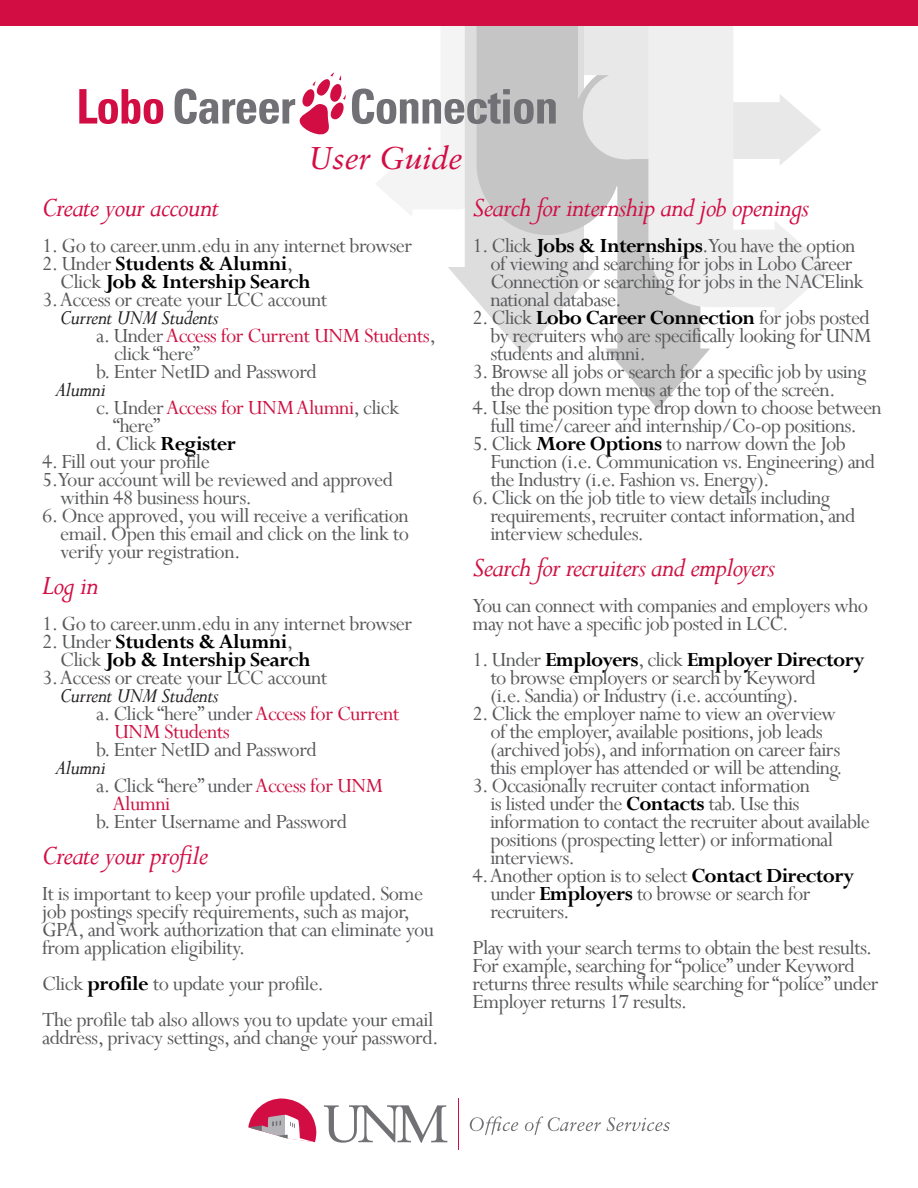
<style>
.page{position:relative;width:918px;height:1188px;background:#fff}
.page>*{position:absolute;margin:0;border:0;box-sizing:border-box;transform-origin:0 0}
.t1{font:italic 31.5px "Sabon LT Std";letter-spacing:-.005em;color:#d20d44}
.t2{font:italic 30px "Perpetua";letter-spacing:-.03em;color:#d20d44}
.t3{font:italic 30px "Perpetua";letter-spacing:-.03em;color:#ce1141}
.t4{font:22.5px/18px "Perpetua";letter-spacing:-.03em;color:#58595b}
.t5{font:700 22.5px "Perpetua";letter-spacing:-.025em;color:#000}
.t6{font:22.5px/18px "Perpetua";letter-spacing:-.025em;color:#ce1141}
.t7{font:italic 22.5px "Perpetua";letter-spacing:-.025em;color:#231f20}
.s1{font-weight:400;color:#58595b}
.s2{color:#58595b}
.s3{color:#ce1141}
.s4{font-weight:700;color:#000}
</style>
<div class="page">
<svg style="left:448px;top:217px;width:29px;height:84px"></svg>
<svg style="left:477px;top:26px;width:233px;height:383px"></svg>
<svg style="left:583px;top:26px;width:65px;height:140px;background:#e4e4e4"></svg>
<svg style="left:648px;top:26px;width:182px;height:292px;fill:#efeff0"></svg>
<div style="left:0;top:0;width:918px;height:26px;background:#d20d44"></div>
<svg style="left:470px;top:1116px;width:48px;height:19px"></svg>
<svg style="left:525px;top:1116px;width:76px;height:19px"></svg>
<svg style="left:607px;top:1117px;width:63px;height:14px"></svg>
<svg style="left:324px;top:1105px;width:123px;height:38px"></svg>
<svg style="left:248px;top:1098px;width:69px;height:44px"></svg>
<hr style="left:458px;top:1098px;width:1px;height:52px;background:#d20d44">
<svg style="left:79px;top:89px;width:84px;height:35px"></svg>
<svg style="left:175px;top:26px;width:381px;height:191px"></svg>
<p class="t1" style="left:308px;top:140px;width:156px">User Guide</p>
<p class="t2" style="left:42px;top:188px;width:179px">Create your account</p>
<p class="t4" style="left:42px;top:236px;width:372px">1. Go to career.unm.edu in any internet browser</p>
<p class="t5" style="left:42px;top:249px;width:253px"><span class="s1">2. Under</span> Students &amp; Alumni<span class="s1">,</span></p>
<p class="t5" style="left:60px;top:267px;width:252px"><span class="s1">Click</span> Job &amp; Intership Search</p>
<p class="t4" style="left:42px;top:290px;width:287px">3. Access or create your LCC account</p>
<p class="t7" style="left:60px;top:303px;width:160px">Current UNM Students</p>
<p class="t6" style="left:114px;top:326px;width:323px;text-indent:-18px"><span class="s2">a. Under</span> Access for Current UNM Students<span class="s2">, click “here”</span></p>
<p class="t4" style="left:96px;top:362px;width:222px">b. Enter NetID and Password</p>
<p class="t7" style="left:56px;top:375px;width:52px">Alumni</p>
<p class="t4" style="left:113px;top:398px;width:287px;text-indent:-17px">c. Under <span class="s3">Access for UNM Alumni</span>, click “here”</p>
<p class="t5" style="left:96px;top:429px;width:141px"><span class="s1">d. Click</span> Register</p>
<p class="t4" style="left:42px;top:452px;width:169px">4. Fill out your profile</p>
<p class="t4" style="left:60px;top:470px;width:335px;text-indent:-18px">5. Your account will be reviewed and approved within 48 business hours.</p>
<p class="t4" style="left:60px;top:506px;width:351px;text-align:justify;text-indent:-18px">6. Once approved, you will receive a verification email. Open this email and click on the link to verify your registration.</p>
<p class="t2" style="left:42px;top:566px;width:58px">Log in</p>
<p class="t4" style="left:42px;top:614px;width:372px">1. Go to career.unm.edu in any internet browser</p>
<p class="t5" style="left:42px;top:627px;width:253px"><span class="s1">2. Under</span> Students &amp; Alumni<span class="s1">,</span></p>
<p class="t5" style="left:60px;top:645px;width:252px"><span class="s1">Click</span> Job &amp; Intership Search</p>
<p class="t4" style="left:42px;top:668px;width:287px">3. Access or create your LCC account</p>
<p class="t7" style="left:60px;top:681px;width:160px">Current UNM Students</p>
<p class="t6" style="left:114px;top:704px;width:287px;text-indent:-18px"><span class="s2">a. Click “here” under</span> Access for Current<br>UNM Students</p>
<p class="t4" style="left:96px;top:740px;width:222px">b. Enter NetID and Password</p>
<p class="t7" style="left:56px;top:753px;width:52px">Alumni</p>
<p class="t4" style="left:112px;top:776px;width:272px;text-indent:-16px">a. Click “here” under <span class="s3">Access for UNM<br>Alumni</span></p>
<p class="t4" style="left:96px;top:812px;width:252px">b. Enter Username and Password</p>
<p class="t2" style="left:42px;top:836px;width:168px">Create your profile</p>
<p class="t4" style="left:42px;top:884px;width:394px">It is important to keep your profile updated. Some job postings specify requirements, such as major, GPA, and work authorization that can eliminate you from application eligibility.</p>
<p class="t4" style="left:42px;top:974px;width:284px">Click <span class="s4">profile</span> to update your profile.</p>
<p class="t4" style="left:42px;top:1010px;width:398px">The profile tab also allows you to update your email address, privacy settings, and change your password.</p>
<p class="t2" style="left:472px;top:188px;width:338px">Search for internship and job openings</p>
<p class="t4" style="left:490px;top:236px;width:375px;text-indent:-18px">1. Click <span class="s4">Jobs &amp; Internships</span>. You have the option of viewing and searching for jobs in Lobo Career Connection or searching for jobs in the NACElink national database.</p>
<p class="t4" style="left:490px;top:308px;width:383px;text-align:justify;text-indent:-18px">2. Click <span class="s4">Lobo Career Connection</span> for jobs posted by recruiters who are specifically looking for UNM students and alumni.</p>
<p class="t4" style="left:472px;top:362px;width:395px;text-align:center">3. Browse all jobs or search for a specific job by using the drop down menus at the top of the screen.</p>
<p class="t4" style="left:472px;top:398px;width:411px;text-align:center">4. Use the position type drop down to choose between full time/career and internship/Co-op positions.</p>
<p class="t4" style="left:490px;top:434px;width:386px;text-indent:-18px">5. Click <span class="s4">More Options</span> to narrow down the Job<br>Function (i.e. Communication vs. Engineering) and the Industry (i.e. Fashion vs. Energy).</p>
<p class="t4" style="left:490px;top:488px;width:367px;text-indent:-18px">6. Click on the job title to view details including requirements, recruiter contact information, and interview schedules.</p>
<p class="t3" style="left:472px;top:548px;width:304px">Search for recruiters and employers</p>
<p class="t4" style="left:472px;top:596px;width:397px">You can connect with companies and employers who may not have a specific job posted in LCC.</p>
<p class="t4" style="left:490px;top:650px;width:376px;text-indent:-18px">1. Under <span class="s4">Employers</span>, click <span class="s4">Employer Directory </span>to browse employers or search by Keyword</p>
<p class="t4" style="left:490px;top:686px;width:310px">(i.e. Sandia) or Industry (i.e. accounting).</p>
<p class="t4" style="left:490px;top:704px;width:354px;text-indent:-18px">2. Click the employer name to view an overview of the employer, available positions, job leads (archived jobs), and information on career fairs this employer has attended or will be attending.</p>
<p class="t4" style="left:472px;top:776px;width:339px">3. Occasionally recruiter contact information</p>
<p class="t4" style="left:490px;top:794px;width:382px">is listed under the <span class="s4">Contacts</span> tab. Use this information to contact the recruiter about available positions (prospecting letter) or informational interviews.</p>
<p class="t4" style="left:490px;top:866px;width:366px;text-indent:-18px">4. Another option is to select <span class="s4">Contact Directory </span>under <span class="s4">Employers</span> to browse or search for recruiters.</p>
<p class="t4" style="left:472px;top:938px;width:408px">Play with your search terms to obtain the best results.<br>For example, searching for “police” under Keyword returns three results while searching for “police” under Employer returns 17 results.</p>
</div>
